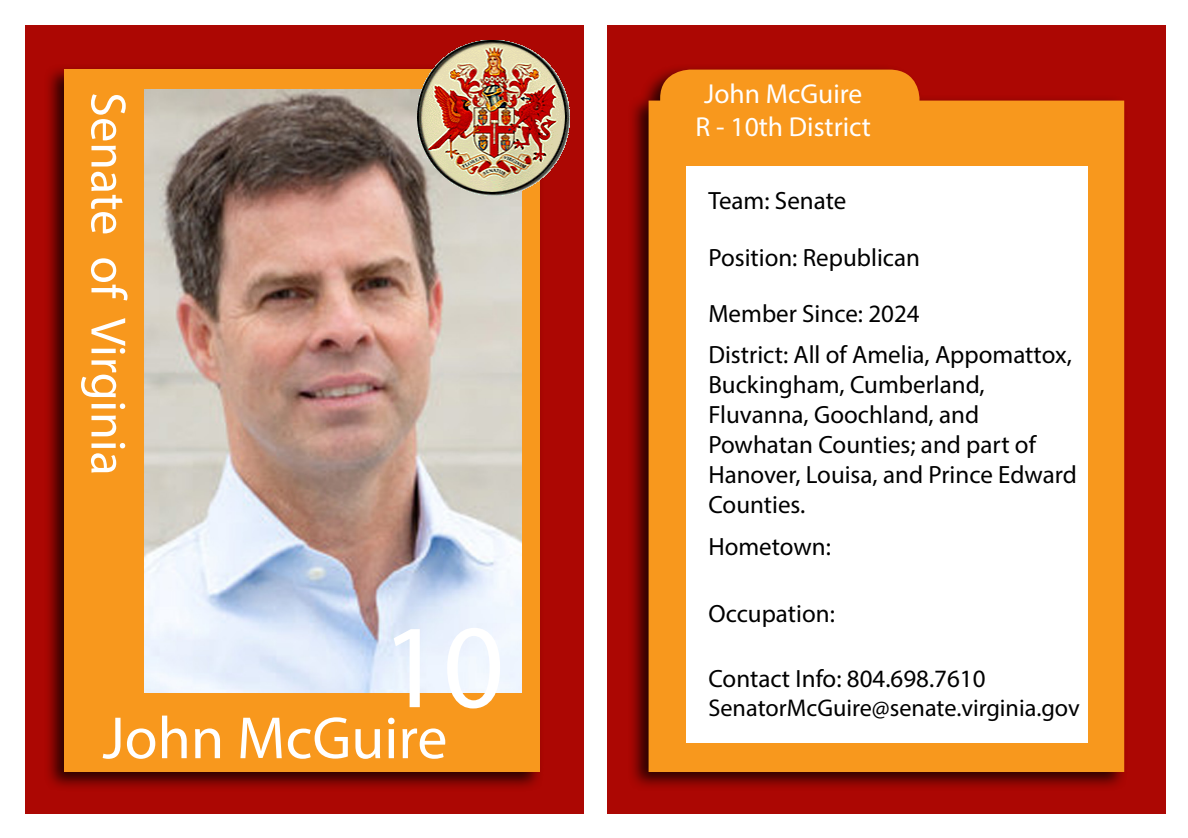
<style>
.page{position:relative;width:1188px;height:838px;background:#fff}
.page>*{position:absolute;margin:0;border:0;box-sizing:border-box;transform-origin:0 0}
.t1{font:120px "Myriad Pro";color:#fff}
.t2{font:60px "Myriad Pro";color:#fff}
.t3{font:50px "Myriad Pro";color:#fff}
.t4{font:27.5px "Myriad Pro";color:#fff}
.t5{font:25px/30px "Myriad Pro";color:#000}
.t6{font:24.25px "Myriad Pro";color:#000}
</style>
<div class="page">
<div style="left:25px;top:25px;width:558px;height:788px;background:#ac0703"></div>
<div style="left:608px;top:25px;width:558px;height:788px;background:#ac0703"></div>
<div style="left:43px;top:64px;width:501px;height:728px;background:#000;opacity:.75"></div>
<div style="left:65px;top:70px;width:475px;height:702px;background:#f8981d"></div>
<div style="left:626px;top:64px;width:502px;height:727px;background:#000;opacity:.75"></div>
<svg style="left:648px;top:70px;width:476px;height:702px;background:#f28e1c"></svg>
<div style="left:686px;top:166px;width:401px;height:576px;background:#fff"></div>
<img style="left:145px;top:89px;width:377px;height:603px">
<img style="left:417px;top:40px;width:152px;height:156px">
<p class="t3" style="left:139px;top:92px;width:385px;rotate:90deg">Senate of Virginia</p>
<p class="t1" style="left:381px;top:593px;width:125px">10</p>
<p class="t2" style="left:102px;top:701px;width:346px">John McGuire</p>
<p class="t4" style="left:704px;top:77px;width:160px">John McGuire</p>
<p class="t4" style="left:695px;top:110px;width:177px">R - 10th District</p>
<p class="t5" style="left:708px;top:186px;width:140px">Team: Senate</p>
<p class="t5" style="left:708px;top:242px;width:213px">Position: Republican</p>
<p class="t5" style="left:708px;top:298px;width:213px">Member Since: 2024</p>
<p class="t5" style="left:708px;top:339px;width:370px">District: All of Amelia, Appomattox,<br>Buckingham, Cumberland,<br>Fluvanna, Goochland, and<br>Powhatan Counties; and part of<br>Hanover, Louisa, and Prince Edward<br>Counties.</p>
<p class="t5" style="left:708px;top:531px;width:124px">Hometown:</p>
<p class="t5" style="left:708px;top:598px;width:128px">Occupation:</p>
<p class="t5" style="left:708px;top:663px;width:279px">Contact Info: 804.698.7610</p>
<p class="t6" style="left:708px;top:693px;width:373px">SenatorMcGuire@senate.virginia.gov</p>
</div>
